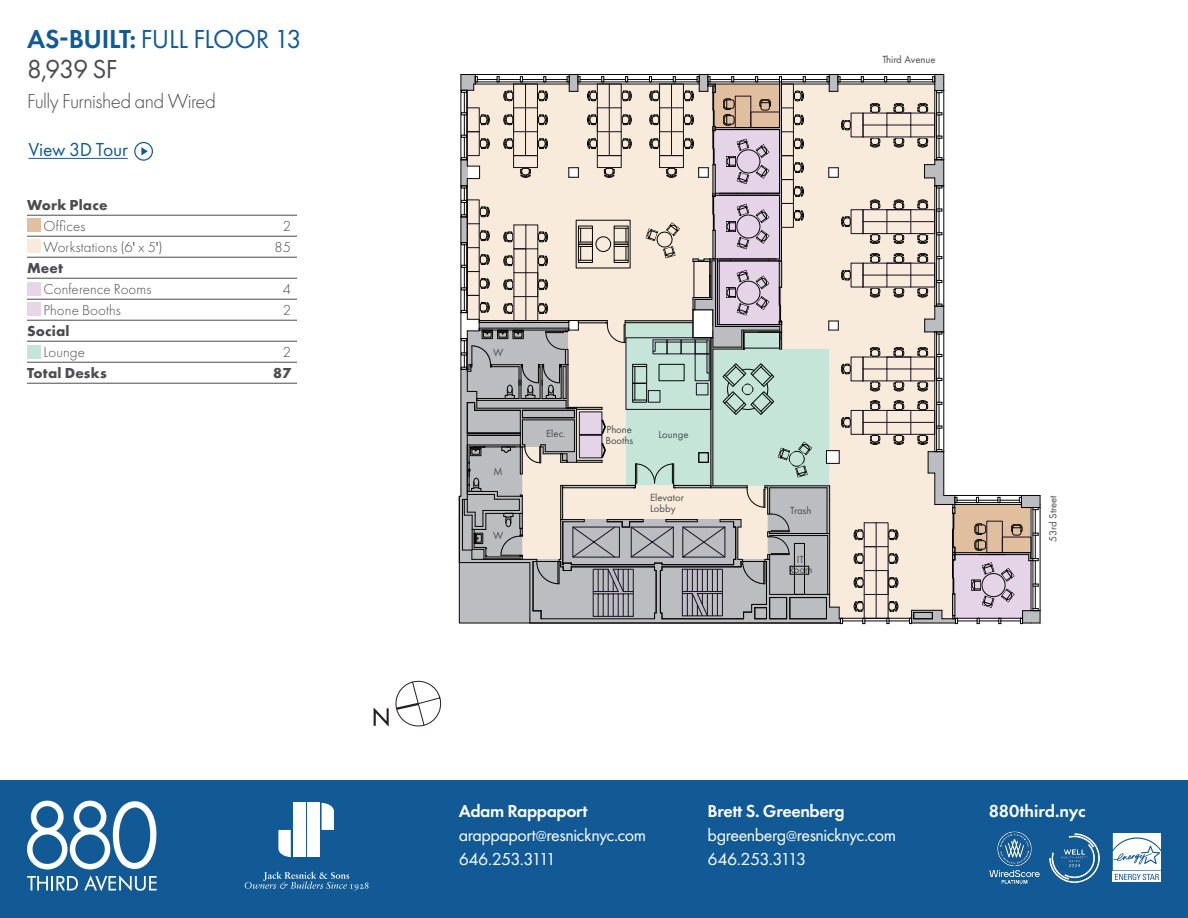
<style>
.page{position:relative;width:1188px;height:918px;background:#fff}
.page>*{position:absolute;margin:0;border:0;box-sizing:border-box;transform-origin:0 0}
.Headline{font:27px "Futura PT";letter-spacing:-.015em;color:#125a96}
.Headline-2{font:27px "Futura PT";color:#4b4c4d}
.Headline-3{font:300 21px "Futura PT";letter-spacing:-.03em;color:#4b4c4d}
.Body{font:19.65px "Futura PT";letter-spacing:-.015em;color:#125a96}
.t1{font:18px/24px "Futura PT";letter-spacing:-.03em;color:#fff}
.t2{font:600 18px "Futura PT";letter-spacing:-.02em;color:#fff}
.Body_Small{font:300 15px "Futura PT";letter-spacing:.005em;color:#4b4c4d}
.Body_Small-2{font:700 15px "Futura PT";letter-spacing:.01em;color:#4b4c4d}
.t3{font:10.65px/10.6px "Futura PT";color:#4b4c4d}
.s1{font-weight:600}
.s2{font-weight:400}
.s3{font-size:15px}
</style>
<div class="page">
<div style="left:0;top:780px;width:1188px;height:138px;background:#125a96"></div>
<svg style="left:245px;top:872px;width:123px;height:19px"></svg>
<svg style="left:322px;top:803px;width:12px;height:27px"></svg>
<svg style="left:278px;top:830px;width:13px;height:27px"></svg>
<div style="left:293px;top:803px;width:12px;height:54px;background:#fff"></div>
<div style="left:307px;top:803px;width:13px;height:54px;background:#fff"></div>
<div style="left:1113px;top:872px;width:48px;height:10px;background:#fff"></div>
<svg style="left:1113px;top:833px;width:48px;height:47px;background:#d9e4ee"></svg>
<svg style="left:27px;top:801px;width:130px;height:68px"></svg>
<svg style="left:27px;top:876px;width:51px;height:14px"></svg>
<svg style="left:84px;top:876px;width:73px;height:15px"></svg>
<img style="left:1049px;top:833px;width:51px;height:50px">
<img style="left:989px;top:831px;width:51px;height:53px">
<svg style="left:459px;top:74px;width:582px;height:550px;background:#cfcbc4"></svg>
<hr style="left:27px;top:215px;width:270px;height:1px;background:#4b4c4d">
<hr style="left:27px;top:236px;width:270px;height:1px;background:#4b4c4d">
<hr style="left:27px;top:257px;width:270px;height:1px;background:#4b4c4d">
<hr style="left:27px;top:278px;width:270px;height:1px;background:#4b4c4d">
<hr style="left:27px;top:299px;width:270px;height:1px;background:#4b4c4d">
<hr style="left:27px;top:320px;width:270px;height:1px;background:#4b4c4d">
<hr style="left:27px;top:341px;width:270px;height:1px;background:#4b4c4d">
<hr style="left:27px;top:362px;width:270px;height:1px;background:#4b4c4d">
<hr style="left:27px;top:383px;width:270px;height:1px;background:#4b4c4d">
<div style="left:27px;top:219px;width:13px;height:13px;background:#e1c09f"></div>
<div style="left:27px;top:240px;width:13px;height:13px;background:#f8ebdb"></div>
<div style="left:27px;top:282px;width:13px;height:13px;background:#e6d6e8"></div>
<div style="left:27px;top:345px;width:13px;height:14px;background:#c6e5d9"></div>
<div style="left:27px;top:302px;width:13px;height:14px;background:#e6d6e8"></div>
<svg style="left:374px;top:680px;width:68px;height:47px"></svg>
<hr style="left:28px;top:158px;width:100px;height:1px;background:#125a96">
<svg style="left:141px;top:147px;width:7px;height:8px"></svg>
<div style="left:134px;top:142px;width:19px;height:19px;border:1px solid #125a96;border-radius:50%"></div>
<p class="Headline" style="left:27px;top:23px;width:276px"><span class="s1">AS-BUILT:</span> FULL FLOOR 13</p>
<p class="Headline-2" style="left:27px;top:53px;width:92px">8,939 SF</p>
<p class="Headline-3" style="left:27px;top:89px;width:190px">Fully Furnished and Wired</p>
<p class="Body" style="left:28px;top:138px;width:101px">View 3D Tour</p>
<p class="Body_Small-2" style="left:27px;top:195px;width:82px">Work Place</p>
<p class="Body_Small" style="left:43px;top:217px;width:44px">Offices</p>
<p class="Body_Small" style="left:283px;top:217px;width:10px">2</p>
<p class="Body_Small" style="left:43px;top:238px;width:121px">Workstations (6<span class="s2">'</span> x 5<span class="s2">'</span>)</p>
<p class="Body_Small" style="left:275px;top:238px;width:18px">85</p>
<p class="Body_Small-2" style="left:27px;top:258px;width:38px">Meet</p>
<p class="Body_Small" style="left:44px;top:280px;width:109px">Conference Rooms</p>
<p class="Body_Small" style="left:283px;top:280px;width:10px">4</p>
<p class="Body_Small" style="left:44px;top:301px;width:79px">Phone Booths</p>
<p class="Body_Small" style="left:283px;top:301px;width:10px">2</p>
<p class="Body_Small-2" style="left:27px;top:321px;width:44px">Social</p>
<p class="Body_Small" style="left:44px;top:343px;width:43px">Lounge</p>
<p class="Body_Small" style="left:283px;top:343px;width:10px">2</p>
<p class="Body_Small-2" style="left:27px;top:363px;width:81px">Total Desks</p>
<p class="Body_Small-2" style="left:273px;top:363px;width:19px">87</p>
<p class="t3" style="left:882px;top:54px;width:55px">Third Avenue</p>
<p class="t3" style="left:493px;top:347px;width:12px">W</p>
<p class="t3" style="left:494px;top:466px;width:11px">M</p>
<p class="t3" style="left:493px;top:530px;width:12px">W</p>
<p class="t3" style="left:546px;top:428px;width:21px">Elec.</p>
<p class="t3" style="left:605px;top:424px;width:29px">Phone<br>Booths</p>
<p class="t3" style="left:658px;top:429px;width:32px">Lounge</p>
<p class="t3" style="left:650px;top:492px;width:35px">Elevator<br>Lobby</p>
<p class="t3" style="left:790px;top:505px;width:23px">Trash</p>
<p class="t3" style="left:789px;top:554px;width:25px;text-align:center">IT<br>Room</p>
<p class="t3" style="left:1048px;top:542px;width:48px;rotate:-90deg">53rd Street</p>
<p class="t1" style="left:708px;top:798px;width:190px"><span class="s1">Brett S. Greenberg </span>bgreenberg<span class="s3">@</span>resnicknyc.com<br>646.253.3113</p>
<p class="t2" style="left:459px;top:799px;width:130px">Adam Rappaport</p>
<p class="t2" style="left:989px;top:799px;width:98px">880third.nyc</p>
<p class="t1" style="left:459px;top:823px;width:189px">arappaport<span class="s3">@</span>resnicknyc.com<br>646.253.3111</p>
</div>
